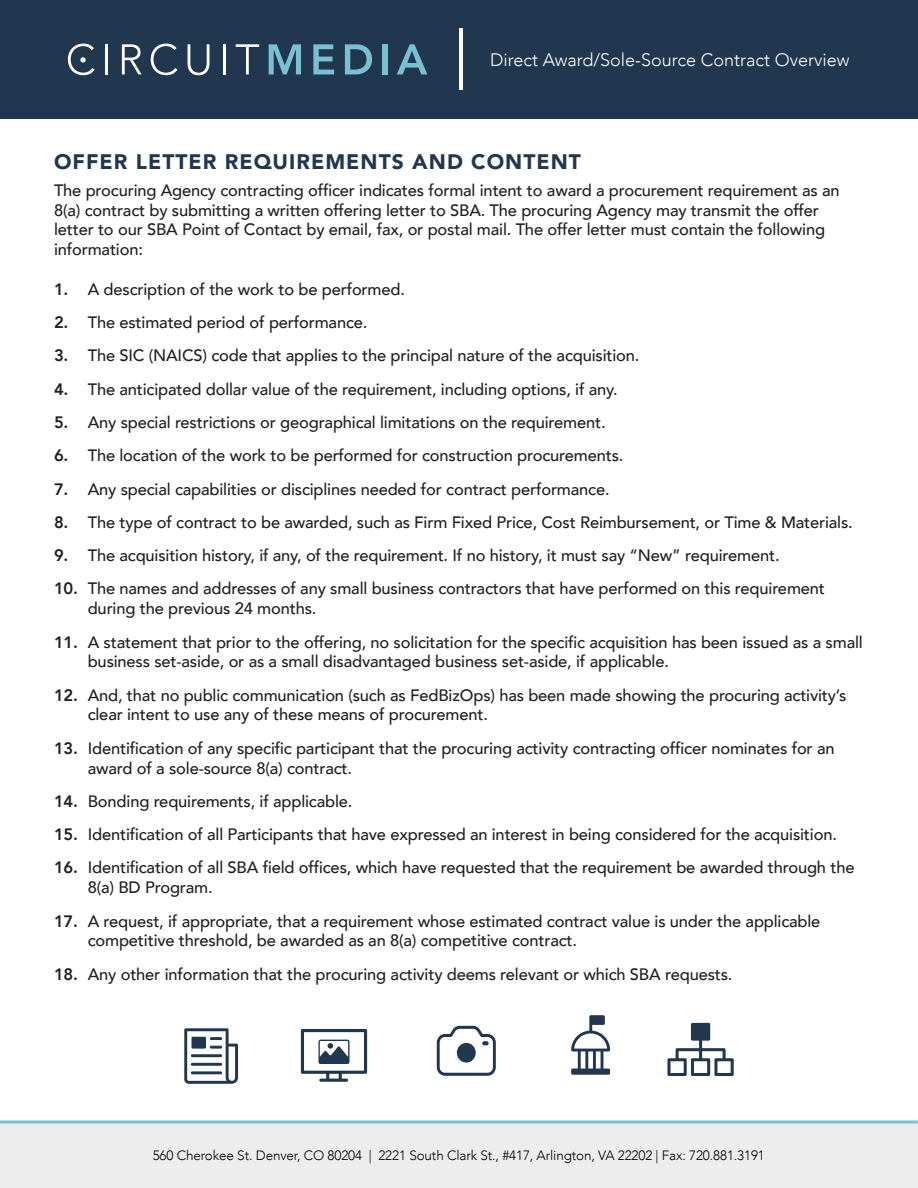
<style>
.page{position:relative;width:918px;height:1188px;background:#fff}
.page>*{position:absolute;margin:0;border:0;box-sizing:border-box;transform-origin:0 0}
.t1{font:900 21px "Avenir";letter-spacing:.05em;color:#21374f}
.t2{font:300 18px "Avenir";color:#fff}
.t3{font:500 16.5px/19.8px "Avenir";letter-spacing:-.01em;color:#231f20}
.t4{font:300 13.5px "Avenir";letter-spacing:-.01em;color:#000}
.s1{font-weight:800}
</style>
<div class="page">
<div style="left:0;top:0;width:918px;height:119px;background:#21374f"></div>
<svg style="left:68px;top:44px;width:27px;height:31px"></svg>
<hr style="left:105px;top:44px;width:3px;height:30px;background:#fff">
<svg style="left:122px;top:44px;width:20px;height:30px"></svg>
<svg style="left:151px;top:44px;width:26px;height:31px"></svg>
<svg style="left:188px;top:44px;width:22px;height:31px"></svg>
<hr style="left:223px;top:44px;width:3px;height:30px;background:#fff">
<svg style="left:236px;top:44px;width:23px;height:30px"></svg>
<svg style="left:269px;top:44px;width:32px;height:30px"></svg>
<svg style="left:313px;top:44px;width:21px;height:30px"></svg>
<svg style="left:345px;top:44px;width:27px;height:30px"></svg>
<div style="left:383px;top:44px;width:5px;height:30px;background:#79c0d2"></div>
<svg style="left:397px;top:44px;width:30px;height:30px"></svg>
<hr style="left:459px;top:29px;width:3px;height:61px;background:#fff">
<div style="left:0;top:1123px;width:918px;height:65px;background:#ecedec"></div>
<svg style="left:0;top:1120px;width:918px;height:4px;background:#97cdda"></svg>
<svg style="left:184px;top:1028px;width:54px;height:56px"></svg>
<svg style="left:571px;top:1015px;width:39px;height:60px"></svg>
<svg style="left:301px;top:1029px;width:66px;height:53px"></svg>
<svg style="left:437px;top:1026px;width:59px;height:50px"></svg>
<svg style="left:667px;top:1023px;width:67px;height:53px"></svg>
<p class="t2" style="left:490px;top:49px;width:361px">Direct Award/Sole-Source Contract Overview</p>
<p class="t1" style="left:54px;top:144px;width:528px">OFFER LETTER REQUIREMENTS AND CONTENT</p>
<p class="t3" style="left:54px;top:179px;width:787px">The procuring Agency contracting officer indicates formal intent to award a procurement requirement as an 8(a) contract by submitting a written offering letter to SBA. The procuring Agency may transmit the offer letter to our SBA Point of Contact by email, fax, or postal mail. The offer letter must contain the following information:</p>
<p class="t3" style="left:54px;top:278px;width:352px"><span class="s1">1.</span> A description of the work to be performed.</p>
<p class="t3" style="left:54px;top:312px;width:315px"><span class="s1">2.</span> The estimated period of performance.</p>
<p class="t3" style="left:54px;top:345px;width:587px"><span class="s1">3.</span> The SIC (NAICS) code that applies to the principal nature of the acquisition.</p>
<p class="t3" style="left:54px;top:378px;width:565px"><span class="s1">4.</span> The anticipated dollar value of the requirement, including options, if any.</p>
<p class="t3" style="left:54px;top:411px;width:553px"><span class="s1">5.</span> Any special restrictions or geographical limitations on the requirement.</p>
<p class="t3" style="left:54px;top:445px;width:571px"><span class="s1">6.</span> The location of the work to be performed for construction procurements.</p>
<p class="t3" style="left:54px;top:478px;width:557px"><span class="s1">7.</span> Any special capabilities or disciplines needed for contract performance.</p>
<p class="t3" style="left:54px;top:511px;width:800px"><span class="s1">8.</span> The type of contract to be awarded, such as Firm Fixed Price, Cost Reimbursement, or Time &amp; Materials.</p>
<p class="t3" style="left:54px;top:545px;width:727px"><span class="s1">9.</span> The acquisition history, if any, of the requirement. If no history, it must say “New” requirement.</p>
<p class="t3" style="left:88px;top:578px;width:739px;text-indent:-34px"><span class="s1">10.</span> The names and addresses of any small business contractors that have performed on this requirement during the previous 24 months.</p>
<p class="t3" style="left:88px;top:631px;width:777px;text-indent:-34px"><span class="s1">11.</span> A statement that prior to the offering, no solicitation for the specific acquisition has been issued as a small business set-aside, or as a small disadvantaged business set-aside, if applicable.</p>
<p class="t3" style="left:88px;top:684px;width:760px;text-indent:-34px"><span class="s1">12.</span> And, that no public communication (such as FedBizOps) has been made showing the procuring activity’s clear intent to use any of these means of procurement.</p>
<p class="t3" style="left:88px;top:737px;width:748px;text-indent:-34px"><span class="s1">13.</span> Identification of any specific participant that the procuring activity contracting officer nominates for an award of a sole-source 8(a) contract.</p>
<p class="t3" style="left:54px;top:790px;width:300px"><span class="s1">14.</span> Bonding requirements, if applicable.</p>
<p class="t3" style="left:54px;top:824px;width:784px"><span class="s1">15.</span> Identification of all Participants that have expressed an interest in being considered for the acquisition.</p>
<p class="t3" style="left:88px;top:857px;width:768px;text-indent:-34px"><span class="s1">16.</span> Identification of all SBA field offices, which have requested that the requirement be awarded through the<br>8(a) BD Program.</p>
<p class="t3" style="left:88px;top:910px;width:734px;text-indent:-34px"><span class="s1">17.</span> A request, if appropriate, that a requirement whose estimated contract value is under the applicable competitive threshold, be awarded as an 8(a) competitive contract.</p>
<p class="t3" style="left:54px;top:963px;width:680px"><span class="s1">18.</span> Any other information that the procuring activity deems relevant or which SBA requests.</p>
<p class="t4" style="left:153px;top:1147px;width:614px">560 Cherokee St. Denver, CO 80204 | 2221 South Clark St., #417, Arlington, VA 22202 | Fax: 720.881.3191</p>
</div>
